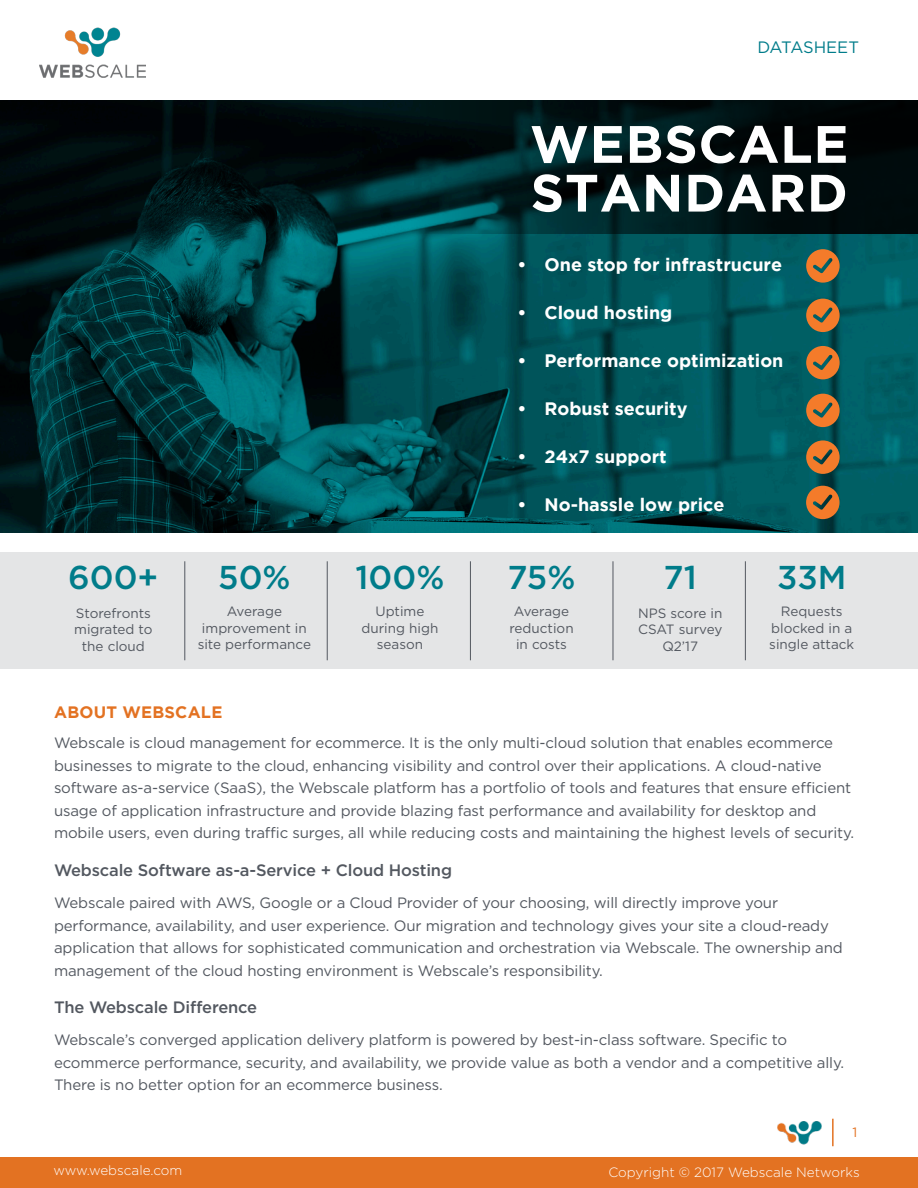
<style>
.page{position:relative;width:918px;height:1188px;background:#fff}
.page>*{position:absolute;margin:0;border:0;box-sizing:border-box;transform-origin:0 0}
.Teal_Intro_Line{font:700 52.5px "Gotham";letter-spacing:.015em;color:#fff}
.t1{font:500 33px "Gotham";color:#007c8a}
.t2{font:700 18px "Gotham";color:#fff}
.Body_Copy{font:500 16.5px "Gotham";letter-spacing:-.01em;color:#535860}
.Orange_Subtitles{font:700 16.5px "Gotham";letter-spacing:.015em;color:#e37222}
.Teal_Intro_Line-2{font:16.5px "Gotham";letter-spacing:-.005em;color:#007c8a}
.Body_Copy-2{font:15px/22.5px "Gotham";letter-spacing:-.01em;color:#535860}
.t3{font:13.5px/16.5px "Gotham";color:#535860;text-align:center}
.t4{font:300 13.5px "Gotham";color:#fff}
.t5{font:13.5px "Gotham";color:#e37222}
</style>
<div class="page">
<div style="left:0;top:1157px;width:918px;height:31px;background:#e37222"></div>
<img style="left:778px;top:1121px;width:44px;height:24px">
<hr style="left:832px;top:1119px;width:2px;height:27px;background:#e37222">
<div style="left:0;top:552px;width:918px;height:117px;background:#e4e5e6"></div>
<img style="left:0;top:101px;width:918px;height:432px">
<img style="left:40px;top:27px;width:106px;height:51px">
<svg style="left:362px;top:100px;width:556px;height:134px;background:#00181a"></svg>
<hr style="left:184px;top:561px;width:1px;height:99px;background:#535860">
<hr style="left:327px;top:561px;width:1px;height:99px;background:#535860">
<hr style="left:470px;top:561px;width:1px;height:99px;background:#535860">
<hr style="left:613px;top:561px;width:1px;height:99px;background:#535860">
<hr style="left:745px;top:561px;width:1px;height:99px;background:#535860">
<svg style="left:806px;top:249px;width:34px;height:34px"></svg>
<svg style="left:806px;top:299px;width:34px;height:33px"></svg>
<svg style="left:806px;top:346px;width:34px;height:33px"></svg>
<svg style="left:806px;top:394px;width:34px;height:33px"></svg>
<svg style="left:806px;top:440px;width:34px;height:34px"></svg>
<svg style="left:806px;top:486px;width:34px;height:33px"></svg>
<p class="Teal_Intro_Line-2" style="left:757px;top:37px;width:103px">DATASHEET</p>
<p class="Teal_Intro_Line" style="left:530px;top:114px;width:320px">WEBSCALE</p>
<p class="Teal_Intro_Line" style="left:531px;top:163px;width:319px">STANDARD</p>
<p class="t1" style="left:68px;top:556px;width:92px">600+</p>
<p class="t3" style="left:74px;top:604px;width:80px">Storefronts migrated to the cloud</p>
<p class="t1" style="left:218px;top:556px;width:74px">50%</p>
<p class="t3" style="left:198px;top:603px;width:115px">Average improvement in site performance</p>
<p class="t1" style="left:356px;top:556px;width:90px">100%</p>
<p class="t3" style="left:362px;top:603px;width:78px">Uptime during high season</p>
<p class="t2" style="left:518px;top:254px;width:266px">• One stop for infrastrucure</p>
<p class="t2" style="left:518px;top:302px;width:156px">• Cloud hosting</p>
<p class="t2" style="left:518px;top:350px;width:268px">• Performance optimization</p>
<p class="t2" style="left:518px;top:398px;width:172px">• Robust security</p>
<p class="t2" style="left:518px;top:446px;width:151px">• 24x7 support</p>
<p class="t2" style="left:518px;top:494px;width:209px">• No-hassle low price</p>
<p class="t1" style="left:508px;top:556px;width:69px">75%</p>
<p class="t3" style="left:509px;top:603px;width:66px">Average reduction in costs</p>
<p class="t1" style="left:663px;top:556px;width:35px">71</p>
<p class="t3" style="left:638px;top:604px;width:86px">NPS score in<br>CSAT survey<br>Q2’17</p>
<p class="t1" style="left:777px;top:556px;width:71px">33M</p>
<p class="t3" style="left:769px;top:603px;width:87px">Requests blocked in a single attack</p>
<p class="Orange_Subtitles" style="left:54px;top:703px;width:170px">ABOUT WEBSCALE</p>
<p class="Body_Copy-2" style="left:54px;top:731px;width:802px">Webscale is cloud management for ecommerce. It is the only multi-cloud solution that enables ecommerce businesses to migrate to the cloud, enhancing visibility and control over their applications. A cloud-native software as-a-service (SaaS), the Webscale platform has a portfolio of tools and features that ensure efficient usage of application infrastructure and provide blazing fast performance and availability for desktop and mobile users, even during traffic surges, all while reducing costs and maintaining the highest levels of security.</p>
<p class="Body_Copy" style="left:54px;top:859px;width:400px">Webscale Software as-a-Service + Cloud Hosting</p>
<p class="Body_Copy-2" style="left:54px;top:891px;width:790px">Webscale paired with AWS, Google or a Cloud Provider of your choosing, will directly improve your performance, availability, and user experience. Our migration and technology gives your site a cloud-ready application that allows for sophisticated communication and orchestration via Webscale. The ownership and management of the cloud hosting environment is Webscale’s responsibility.</p>
<p class="Body_Copy" style="left:54px;top:996px;width:205px">The Webscale Difference</p>
<p class="Body_Copy-2" style="left:54px;top:1028px;width:792px">Webscale’s converged application delivery platform is powered by best-in-class software. Specific to ecommerce performance, security, and availability, we provide value as both a vendor and a competitive ally.<br>There is no better option for an ecommerce business.</p>
<p class="t5" style="left:852px;top:1124px;width:6px">1</p>
<p class="t4" style="left:53px;top:1162px;width:130px">www.webscale.com</p>
<p class="t4" style="left:608px;top:1163px;width:253px">Copyright © 2017 Webscale Networks</p>
</div>
